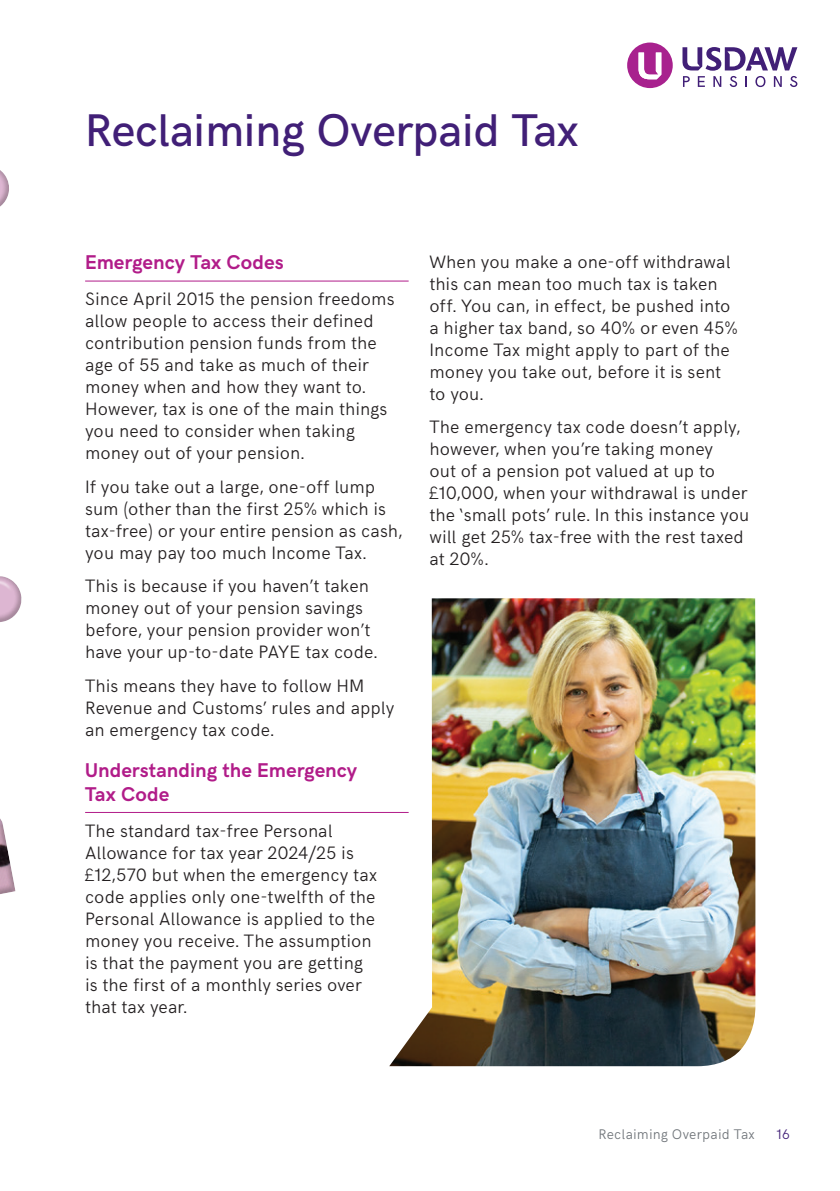
<style>
.page{position:relative;width:840px;height:1191px;background:#fff}
.page>*{position:absolute;margin:0;border:0;box-sizing:border-box;transform-origin:0 0}
.H1_LRG_23pt_Med_2617c{font:500 46px "HK Grotesk";letter-spacing:-.01em;color:#411f77}
.Body_H1_Line_10pt_241c{font:700 20px/24px "HK Grotesk";letter-spacing:.005em;color:#b11c89}
.Body_BLK_9pt_Light{font:300 18px/22px "HK Grotesk";letter-spacing:.005em;color:#231f20}
.Footer_7pt_Light_424c{font:300 14px "HK Grotesk";letter-spacing:.01em;color:#70757a}
.Page_Number_7pt_Reg_2617c{font:300 14px "HK Grotesk";color:#411f77}
</style>
<div class="page">
<svg style="left:0;top:170px;width:183px;height:724px"></svg>
<hr style="left:85px;top:280px;width:323px;height:1px;background:#b11c89">
<hr style="left:85px;top:812px;width:323px;height:1px;background:#b11c89">
<img style="left:389px;top:598px;width:366px;height:468px">
<svg style="left:627px;top:43px;width:45px;height:45px"></svg>
<svg style="left:682px;top:47px;width:115px;height:40px"></svg>
<p class="H1_LRG_23pt_Med_2617c" style="left:85px;top:95px;width:494px">Reclaiming Overpaid Tax</p>
<p class="Body_H1_Line_10pt_241c" style="left:85px;top:249px;width:200px">Emergency Tax Codes</p>
<p class="Body_BLK_9pt_Light" style="left:85px;top:287px;width:311px">Since April 2015 the pension freedoms allow people to access their defined contribution pension funds from the age of 55 and take as much of their money when and how they want to.<br>However, tax is one of the main things you need to consider when taking money out of your pension.</p>
<p class="Body_BLK_9pt_Light" style="left:85px;top:474px;width:319px">If you take out a large, one-off lump sum (other than the first 25% which is tax-free) or your entire pension as cash, you may pay too much Income Tax.</p>
<p class="Body_BLK_9pt_Light" style="left:85px;top:573px;width:294px">This is because if you haven’t taken money out of your pension savings before, your pension provider won’t have your up-to-date PAYE tax code.</p>
<p class="Body_BLK_9pt_Light" style="left:85px;top:673px;width:310px">This means they have to follow HM<br>Revenue and Customs’ rules and apply an emergency tax code.</p>
<p class="Body_H1_Line_10pt_241c" style="left:85px;top:756px;width:273px">Understanding the Emergency<br>Tax Code</p>
<p class="Body_BLK_9pt_Light" style="left:85px;top:818px;width:293px">The standard tax-free Personal<br>Allowance for tax year 2024/25 is £12,570 but when the emergency tax code applies only one-twelfth of the<br>Personal Allowance is applied to the money you receive. The assumption is that the payment you are getting is the first of a monthly series over that tax year.</p>
<p class="Body_BLK_9pt_Light" style="left:429px;top:249px;width:310px">When you make a one-off withdrawal this can mean too much tax is taken off. You can, in effect, be pushed into a higher tax band, so 40% or even 45%<br>Income Tax might apply to part of the money you take out, before it is sent to you.</p>
<p class="Body_BLK_9pt_Light" style="left:429px;top:414px;width:321px">The emergency tax code doesn’t apply, however, when you’re taking money<br>out of a pension pot valued at up to £10,000, when your withdrawal is under the ‘small pots’ rule. In this instance you will get 25% tax-free with the rest taxed at 20%.</p>
<p class="Footer_7pt_Light_424c" style="left:598px;top:1123px;width:158px">Reclaiming Overpaid Tax</p>
<p class="Page_Number_7pt_Reg_2617c" style="left:776px;top:1123px;width:15px">16</p>
</div>
